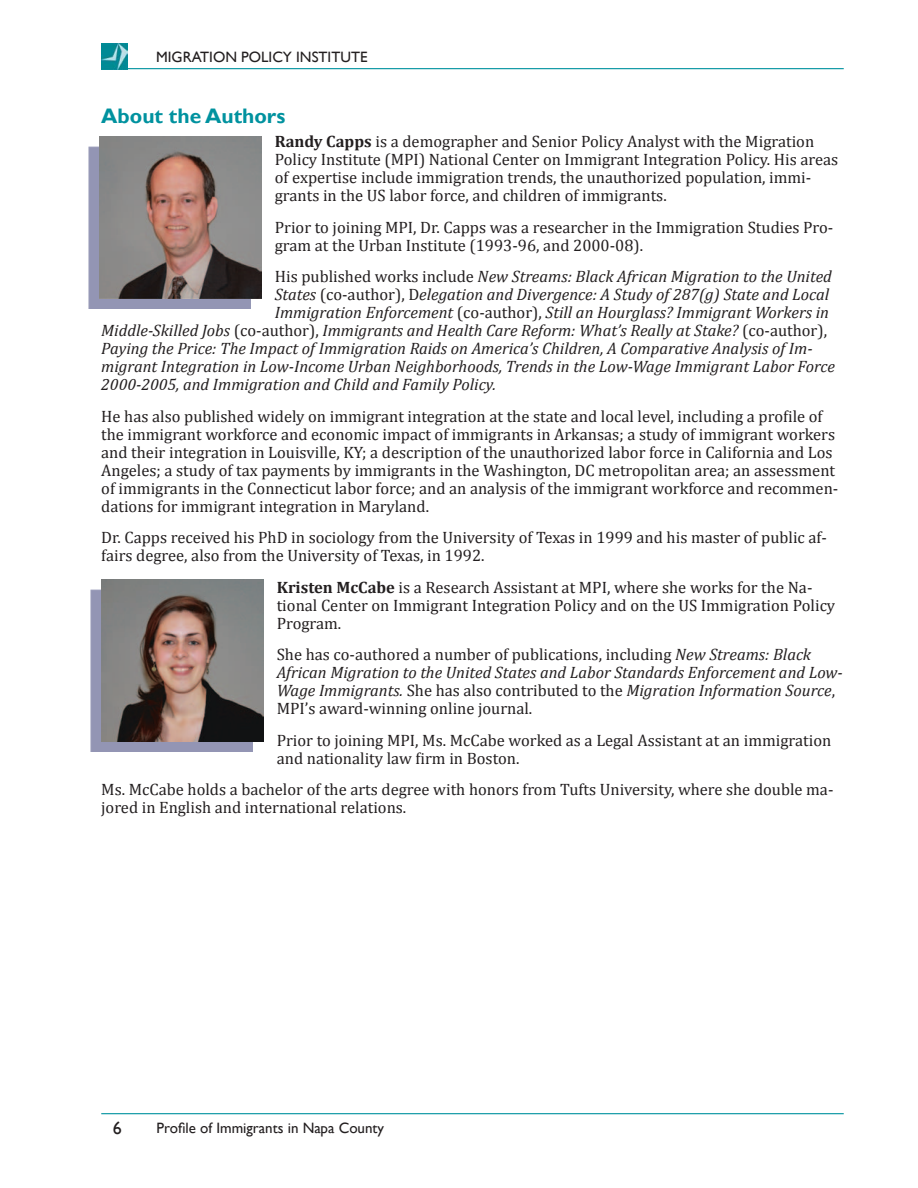
<style>
.page{position:relative;width:918px;height:1188px;background:#fff}
.page>*{position:absolute;margin:0;border:0;box-sizing:border-box;transform-origin:0 0}
.TOC-heading_1{font:700 21px "Gill Sans";color:#00929f}
.t1{font:18px "Gill Sans";color:#231f20}
.Paragraph_Style_Basi{font:16.5px/18px "Cambria";color:#231f20}
.Paragraph_Style_Basi-2{font:italic 16.5px/18px "Cambria";color:#231f20}
.t2{font:15px "Gill Sans";color:#231f20}
.s1{font-weight:700}
.s2{font-style:normal}
</style>
<div class="page">
<hr style="left:101px;top:68px;width:743px;height:1px;background:#00929f">
<hr style="left:101px;top:1113px;width:743px;height:1px;background:#00929f">
<img style="left:101px;top:44px;width:26px;height:25px">
<div style="left:89px;top:147px;width:162px;height:162px;background:#9395b4"></div>
<img style="left:99px;top:136px;width:162px;height:162px">
<div style="left:91px;top:590px;width:162px;height:162px;background:#9395b4"></div>
<img style="left:101px;top:579px;width:162px;height:162px">
<p class="t2" style="left:156px;top:48px;width:213px">MIGRATION POLICY INSTITUTE</p>
<p class="TOC-heading_1" style="left:101px;top:103px;width:186px">About the Authors</p>
<p class="Paragraph_Style_Basi" style="left:275px;top:133px;width:565px"><span class="s1">Randy Capps</span> is a demographer and Senior Policy Analyst with the Migration Policy Institute (MPI) National Center on Immigrant Integration Policy. His areas of expertise include immigration trends, the unauthorized population, immi&shy;grants in the US labor force, and children of immigrants.</p>
<p class="Paragraph_Style_Basi" style="left:275px;top:218px;width:560px">Prior to joining MPI, Dr. Capps was a researcher in the Immigration Studies Pro&shy;gram at the Urban Institute (1993-96, and 2000-08).</p>
<p class="Paragraph_Style_Basi-2" style="left:275px;top:267px;width:559px"><span class="s2">His published works include</span> New Streams: Black African Migration to the United</p>
<p class="Paragraph_Style_Basi-2" style="left:275px;top:285px;width:556px">States <span class="s2">(co-author), D</span>elegation and Divergence: A Study of 287(g) State and Local</p>
<p class="Paragraph_Style_Basi-2" style="left:275px;top:303px;width:556px">Immigration Enforcement <span class="s2">(co-author),</span> Still an Hourglass? Immigrant Workers in</p>
<p class="Paragraph_Style_Basi-2" style="left:101px;top:321px;width:727px">Middle-Skilled Jobs <span class="s2">(co-author),</span> Immigrants and Health Care Reform: What’s Really at Stake? <span class="s2">(co-author),</span></p>
<p class="Paragraph_Style_Basi-2" style="left:101px;top:339px;width:713px">Paying the Price: The Impact of Immigration Raids on America’s Children, A Comparative Analysis of Im-</p>
<p class="Paragraph_Style_Basi-2" style="left:101px;top:357px;width:735px">migrant Integration in Low-Income Urban Neighborhoods, Trends in the Low-Wage Immigrant Labor Force</p>
<p class="Paragraph_Style_Basi-2" style="left:101px;top:375px;width:396px">2000-2005, and Immigration and Child and Family Policy.</p>
<p class="Paragraph_Style_Basi" style="left:101px;top:407px;width:739px">He has also published widely on immigrant integration at the state and local level, including a profile of the immigrant workforce and economic impact of immigrants in Arkansas; a study of immigrant workers and their integration in Louisville, KY; a description of the unauthorized labor force in California and Los Angeles; a study of tax payments by immigrants in the Washington, DC metropolitan area; an assessment of immigrants in the Connecticut labor force; and an analysis of the immigrant workforce and recommen&shy;dations for immigrant integration in Maryland.</p>
<p class="Paragraph_Style_Basi" style="left:101px;top:529px;width:727px">Dr. Capps received his PhD in sociology from the University of Texas in 1999 and his master of public af&shy;fairs degree, also from the University of Texas, in 1992.</p>
<p class="Paragraph_Style_Basi" style="left:277px;top:578px;width:560px"><span class="s1">Kristen McCabe</span> is a Research Assistant at MPI, where she works for the Na&shy;tional Center on Immigrant Integration Policy and on the US Immigration Policy<br>Program.</p>
<p class="Paragraph_Style_Basi-2" style="left:277px;top:645px;width:568px"><span class="s2">She has co-authored a number of publications, including</span> New Streams: Black African Migration to the United States and Labor Standards Enforcement and Low-Wage Immigrants. <span class="s2">She has also contributed to the</span> Migration Information Source<span class="s2">, MPI’s award-winning online journal.</span></p>
<p class="Paragraph_Style_Basi" style="left:277px;top:731px;width:556px">Prior to joining MPI, Ms. McCabe worked as a Legal Assistant at an immigration and nationality law firm in Boston.</p>
<p class="Paragraph_Style_Basi" style="left:101px;top:781px;width:734px">Ms. McCabe holds a bachelor of the arts degree with honors from Tufts University, where she double ma&shy;jored in English and international relations.</p>
<p class="t1" style="left:113px;top:1117px;width:10px">6</p>
<p class="t2" style="left:157px;top:1120px;width:229px">Profile of Immigrants in Napa County</p>
</div>
